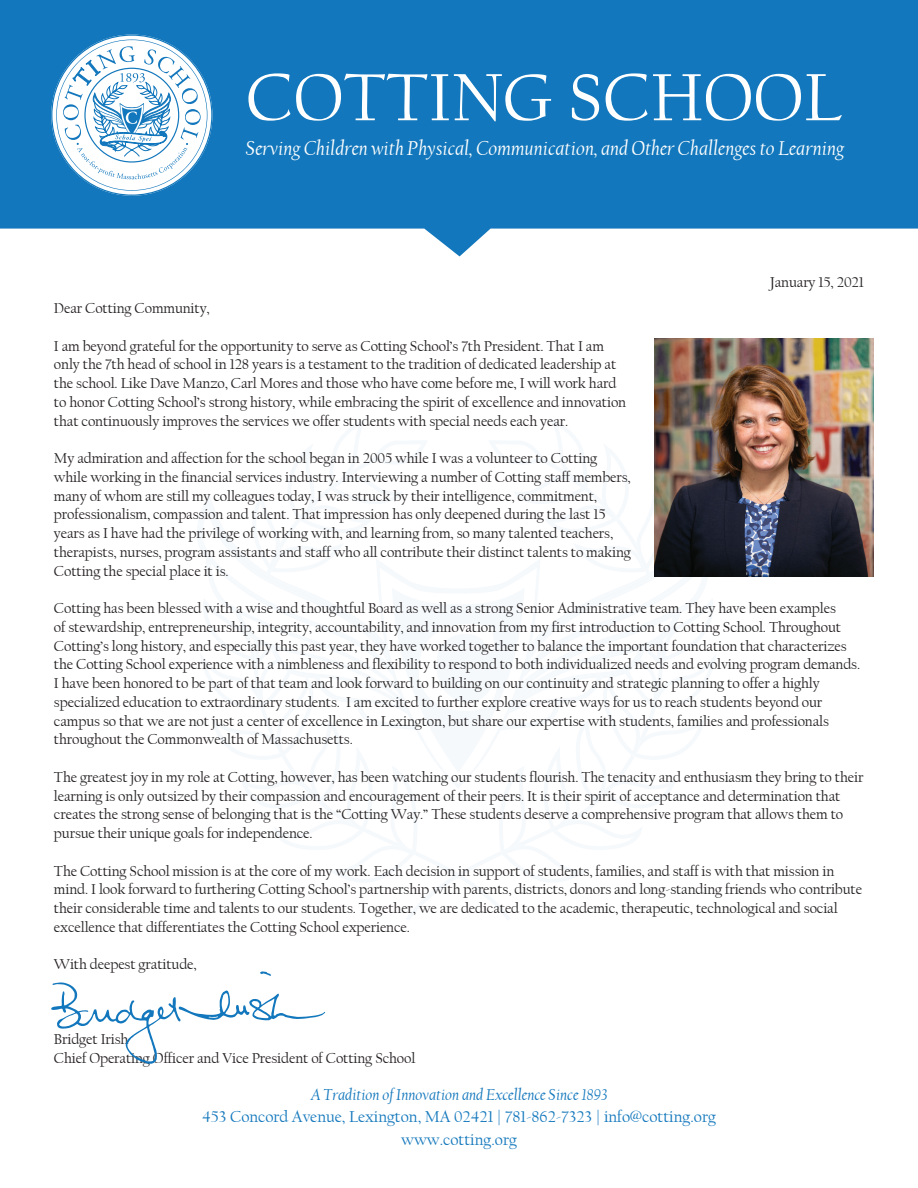
<style>
.page{position:relative;width:918px;height:1188px;background:#fff}
.page>*{position:absolute;margin:0;border:0;box-sizing:border-box;transform-origin:0 0}
.t1{font:69.3px "Californian FB";color:#fff}
.t2{font:italic 21px "Californian FB";color:#fff}
.t3{font:16.5px/22.5px "Californian FB";color:#1277bc;text-align:center}
.t4{font:italic 16.5px "Californian FB";color:#1277bc}
.t5{font:15px/18.8px "Californian FB";letter-spacing:-.01em;color:#231f20}
</style>
<div class="page">
<svg style="left:0;top:0;width:918px;height:256px;background:#2d86c3"></svg>
<svg style="left:51px;top:34px;width:161px;height:162px"></svg>
<img style="left:654px;top:338px;width:220px;height:239px">
<svg style="left:51px;top:982px;width:274px;height:82px"></svg>
<svg style="left:260px;top:971px;width:11px;height:5px"></svg>
<h1 class="t1" style="left:246px;top:59px;width:597px">COTTING SCHOOL</h1>
<h2 class="t2" style="left:246px;top:137px;width:600px">Serving Children with Physical, Communication, and Other Challenges to Learning</h2>
<p class="t5" style="left:770px;top:273px;width:96px">January 15, 2021</p>
<p class="t5" style="left:54px;top:299px;width:157px">Dear Cotting Community,</p>
<p class="t5" style="left:54px;top:337px;width:574px">I am beyond grateful for the opportunity to serve as Cotting School’s 7th President. That I am only the 7th head of school in 128 years is a testament to the tradition of dedicated leadership at the school. Like Dave Manzo, Carl Mores and those who have come before me, I will work hard to honor Cotting School’s strong history, while embracing the spirit of excellence and innovation that continuously improves the services we offer students with special needs each year.</p>
<p class="t5" style="left:54px;top:449px;width:579px">My admiration and affection for the school began in 2005 while I was a volunteer to Cotting while working in the financial services industry. Interviewing a number of Cotting staff members, many of whom are still my colleagues today, I was struck by their intelligence, commitment, professionalism, compassion and talent. That impression has only deepened during the last 15 years as I have had the privilege of working with, and learning from, so many talented teachers, therapists, nurses, program assistants and staff who all contribute their distinct talents to making Cotting the special place it is.</p>
<p class="t5" style="left:54px;top:599px;width:808px">Cotting has been blessed with a wise and thoughtful Board as well as a strong Senior Administrative team. They have been examples<br>of stewardship, entrepreneurship, integrity, accountability, and innovation from my first introduction to Cotting School. Throughout Cotting’s long history, and especially this past year, they have worked together to balance the important foundation that characterizes the Cotting School experience with a nimbleness and flexibility to respond to both individualized needs and evolving program demands.<br>I have been honored to be part of that team and look forward to building on our continuity and strategic planning to offer a highly specialized education to extraordinary students. I am excited to further explore creative ways for us to reach students beyond our campus so that we are not just a center of excellence in Lexington, but share our expertise with students, families and professionals throughout the Commonwealth of Massachusetts.</p>
<p class="t5" style="left:54px;top:768px;width:811px">The greatest joy in my role at Cotting, however, has been watching our students flourish. The tenacity and enthusiasm they bring to their learning is only outsized by their compassion and encouragement of their peers. It is their spirit of acceptance and determination that creates the strong sense of belonging that is the “Cotting Way.” These students deserve a comprehensive program that allows them to pursue their unique goals for independence.</p>
<p class="t5" style="left:54px;top:862px;width:810px">The Cotting School mission is at the core of my work. Each decision in support of students, families, and staff is with that mission in mind. I look forward to furthering Cotting School’s partnership with parents, districts, donors and long-standing friends who contribute their considerable time and talents to our students. Together, we are dedicated to the academic, therapeutic, technological and social excellence that differentiates the Cotting School experience.</p>
<p class="t5" style="left:54px;top:955px;width:144px">With deepest gratitude,</p>
<p class="t5" style="left:54px;top:1030px;width:363px">Bridget Irish<br>Chief Operating Officer and Vice President of Cotting School</p>
<p class="t4" style="left:311px;top:1085px;width:298px">A Tradition of Innovation and Excellence Since 1893</p>
<p class="t3" style="left:202px;top:1106px;width:515px">453 Concord Avenue, Lexington, MA 02421 | 781-862-7323 | info@cotting.org www.cotting.org</p>
</div>
